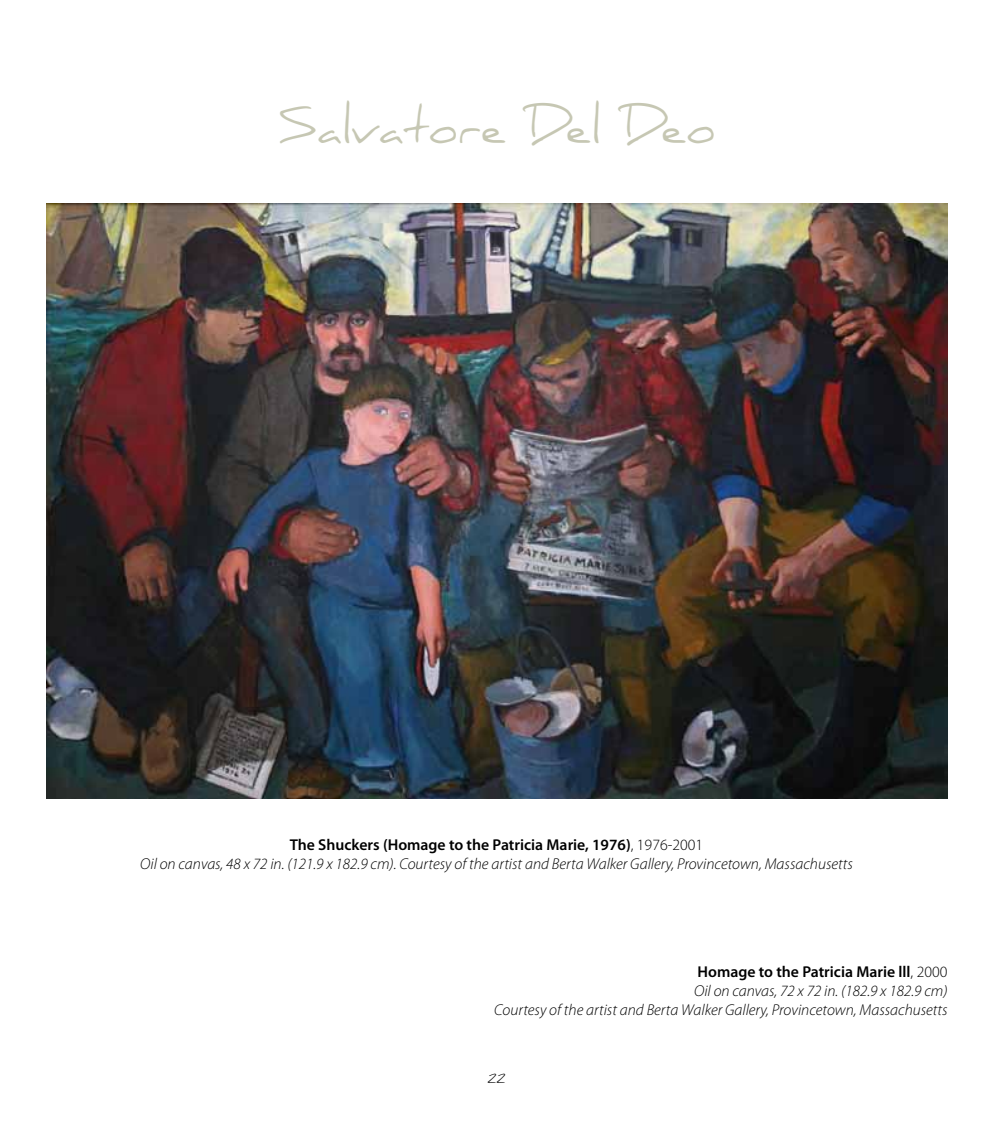
<style>
.page{position:relative;width:993px;height:1141px;background:#fff}
.page>*{position:absolute;margin:0;border:0;box-sizing:border-box;transform-origin:0 0}
.t1{font:47.95px "Daniel";color:#c6c7b3}
.t2{font:italic 300 15.75px/19.2px "Myriad Pro";color:#000;text-align:right}
.t3{font:12.25px "Daniel";color:#000}
.s1{font-weight:600;font-style:normal}
.s2{font-style:normal}
</style>
<div class="page">
<img style="left:46px;top:203px;width:901px;height:596px">
<h1 class="t1" style="left:277px;top:98px;width:439px">Salvatore Del Deo</h1>
<p class="t2" style="left:140px;top:835px;width:714px;text-align:center"><span class="s1">The Shuckers (Homage to the Patricia Marie, 1976)</span><span class="s2">, 1976-2001<br></span>Oil on canvas, 48 x 72 in. (121.9 x 182.9 cm). Courtesy of the artist and Berta Walker Gallery, Provincetown, Massachusetts</p>
<p class="t2" style="left:494px;top:962px;width:455px"><span class="s1">Homage to the Patricia Marie lll</span><span class="s2">, 2000<br></span>Oil on canvas, 72 x 72 in. (182.9 x 182.9 cm)<br>Courtesy of the artist and Berta Walker Gallery, Provincetown, Massachusetts</p>
<p class="t3" style="left:487px;top:1071px;width:19px">22</p>
</div>
